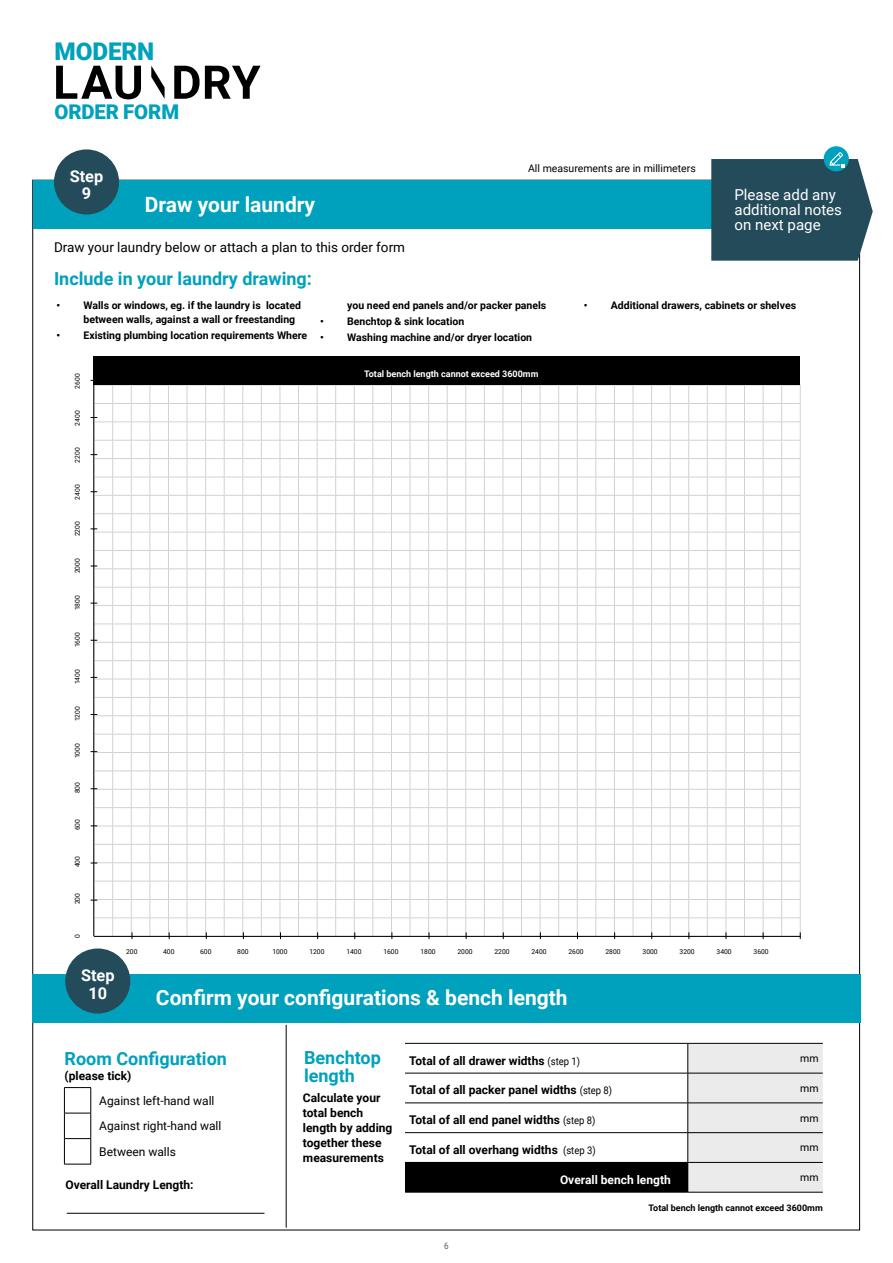
<style>
.page{position:relative;width:893px;height:1263px;background:#fff}
.page>*{position:absolute;margin:0;border:0;box-sizing:border-box;transform-origin:0 0}
.t1{font:900 24.3px "Roboto";letter-spacing:-.005em;color:#00a1bc}
.t2{font:700 21px "Roboto";color:#fff}
.t3{font:900 20.25px "Roboto";letter-spacing:-.005em;color:#00a1bc}
.t4{font:700 18px/18px "Roboto";color:#00a1bc}
.t5{font:700 16.35px/17.9px "Roboto";color:#fff;text-align:center}
.t6{font:15px/15px "Roboto";color:#fff}
.t7{font:13.5px "Roboto";color:#000}
.t8{font:700 12px/15px "Roboto";color:#000}
.t9{font:12px/25.5px "Roboto";color:#000}
.t10{font:700 12px "Roboto";color:#fff}
.t11{font:700 10.5px/13.5px "Roboto";color:#000}
.t12{font:10.5px "Roboto";color:#000}
.t13{font:700 9px "Roboto";color:#000}
.t14{font:700 9px "Roboto";color:#fff}
.t15{font:9px "Roboto";color:#58595b;scale:.9 1}
.t16{font:6.75px "Roboto";color:#000}
.s1{font-weight:400;font-size:10.5px}
</style>
<div class="page">
<svg style="left:151px;top:66px;width:14px;height:33px"></svg>
<svg style="left:174px;top:66px;width:87px;height:33px"></svg>
<svg style="left:56px;top:66px;width:85px;height:33px"></svg>
<div style="left:33px;top:180px;width:823px;height:49px;background:#00a1bc"></div>
<svg style="left:64px;top:1087px;width:28px;height:78px"></svg>
<div style="left:54px;top:149px;width:65px;height:65px;background:#244b5a;border-radius:50%"></div>
<div style="left:405px;top:1162px;width:283px;height:30px;background:#000"></div>
<hr style="left:405px;top:1073px;width:283px;height:1px;background:#000">
<hr style="left:405px;top:1102px;width:283px;height:1px;background:#000">
<hr style="left:405px;top:1132px;width:283px;height:1px;background:#000">
<hr style="left:405px;top:1043px;width:283px;height:1px;background:#000">
<hr style="left:405px;top:1192px;width:283px;height:1px;background:#000">
<hr style="left:688px;top:1192px;width:135px;height:1px;background:#000">
<svg style="left:688px;top:1043px;width:135px;height:149px;background:#e0e0e1"></svg>
<svg style="left:91px;top:380px;width:710px;height:559px"></svg>
<hr style="left:67px;top:1213px;width:197px;height:1px;background:#000">
<div style="left:824px;top:146px;width:25px;height:25px;background:#00a1bc;border-radius:50%"></div>
<svg style="left:711px;top:152px;width:162px;height:109px;background:#3a5f6d"></svg>
<div style="left:32px;top:974px;width:829px;height:49px;background:#00a1bc"></div>
<div style="left:65px;top:948px;width:65px;height:65px;background:#244b5a;border-radius:50%"></div>
<div style="left:94px;top:357px;width:706px;height:28px;background:#000"></div>
<hr style="left:286px;top:1025px;width:1px;height:203px;background:#000">
<h1 class="t1" style="left:54px;top:34px;width:101px">MODERN</h1>
<h3 class="t3" style="left:55px;top:98px;width:126px">ORDER FORM</h3>
<h3 class="t5" style="left:70px;top:166px;width:35px">Step<br>9</h3>
<h2 class="t2" style="left:145px;top:190px;width:172px">Draw your laundry</h2>
<p class="t7" style="left:54px;top:238px;width:353px">Draw your laundry below or attach a plan to this order form</p>
<h3 class="t4" style="left:54px;top:269px;width:259px">Include in your laundry drawing:</h3>
<p class="t12" style="left:528px;top:160px;width:169px">All measurements are in millimeters</p>
<h3 class="t6" style="left:734px;top:186px;width:109px">Please add any additional notes on next page</h3>
<p class="t11" style="left:83px;top:299px;width:219px;text-indent:-27px">• Walls or windows, eg. if the laundry is located between walls, against a wall or freestanding</p>
<p class="t11" style="left:56px;top:328px;width:252px">• Existing plumbing location requirements Where</p>
<p class="t16" style="left:73px;top:389px;width:17px;rotate:-90deg">2600</p>
<p class="t16" style="left:73px;top:425px;width:17px;rotate:-90deg">2400</p>
<p class="t16" style="left:73px;top:462px;width:17px;rotate:-90deg">2200</p>
<p class="t16" style="left:73px;top:499px;width:17px;rotate:-90deg">2400</p>
<p class="t16" style="left:73px;top:536px;width:17px;rotate:-90deg">2200</p>
<p class="t16" style="left:73px;top:573px;width:17px;rotate:-90deg">2000</p>
<p class="t16" style="left:73px;top:610px;width:17px;rotate:-90deg">1800</p>
<p class="t16" style="left:73px;top:647px;width:17px;rotate:-90deg">1600</p>
<p class="t16" style="left:73px;top:684px;width:17px;rotate:-90deg">1400</p>
<p class="t16" style="left:73px;top:721px;width:17px;rotate:-90deg">1200</p>
<p class="t16" style="left:73px;top:758px;width:17px;rotate:-90deg">1000</p>
<p class="t16" style="left:73px;top:793px;width:13px;rotate:-90deg">800</p>
<p class="t16" style="left:73px;top:830px;width:13px;rotate:-90deg">600</p>
<p class="t16" style="left:73px;top:867px;width:13px;rotate:-90deg">400</p>
<p class="t16" style="left:73px;top:904px;width:13px;rotate:-90deg">200</p>
<p class="t16" style="left:73px;top:937px;width:5px;rotate:-90deg">0</p>
<p class="t11" style="left:347px;top:299px;width:201px">you need end panels and/or packer panels</p>
<p class="t11" style="left:320px;top:314px;width:146px">• Benchtop &amp; sink location</p>
<p class="t11" style="left:320px;top:330px;width:214px">• Washing machine and/or dryer location</p>
<p class="t14" style="left:364px;top:367px;width:176px">Total bench length cannot exceed 3600mm</p>
<p class="t11" style="left:584px;top:299px;width:214px">• Additional drawers, cabinets or shelves</p>
<h3 class="t5" style="left:81px;top:965px;width:35px">Step<br>10</h3>
<p class="t16" style="left:126px;top:947px;width:13px">200</p>
<p class="t16" style="left:163px;top:947px;width:13px">400</p>
<p class="t16" style="left:200px;top:947px;width:13px">600</p>
<p class="t16" style="left:237px;top:947px;width:13px">800</p>
<p class="t16" style="left:272px;top:947px;width:17px">1000</p>
<p class="t16" style="left:309px;top:947px;width:17px">1200</p>
<p class="t16" style="left:346px;top:947px;width:17px">1400</p>
<p class="t16" style="left:383px;top:947px;width:17px">1600</p>
<p class="t16" style="left:420px;top:947px;width:17px">1800</p>
<p class="t16" style="left:457px;top:947px;width:17px">2000</p>
<p class="t16" style="left:494px;top:947px;width:17px">2200</p>
<p class="t16" style="left:531px;top:947px;width:17px">2400</p>
<p class="t16" style="left:568px;top:947px;width:17px">2600</p>
<p class="t16" style="left:605px;top:947px;width:17px">2800</p>
<p class="t16" style="left:642px;top:947px;width:17px">3000</p>
<p class="t16" style="left:680px;top:947px;width:17px">3200</p>
<p class="t16" style="left:717px;top:947px;width:17px">3400</p>
<p class="t16" style="left:754px;top:947px;width:17px">3600</p>
<h2 class="t2" style="left:156px;top:983px;width:413px">Confirm your configurations &amp; bench length</h2>
<h3 class="t4" style="left:65px;top:1049px;width:164px">Room Configuration</h3>
<p class="t8" style="left:65px;top:1068px;width:68px">(please tick)</p>
<p class="t9" style="left:99px;top:1087px;width:124px">Against left-hand wall<br>Against right-hand wall<br>Between walls</p>
<p class="t8" style="left:65px;top:1177px;width:130px">Overall Laundry Length:</p>
<h3 class="t4" style="left:304px;top:1047px;width:78px">Benchtop length</h3>
<p class="t8" style="left:303px;top:1090px;width:91px">Calculate your total bench length by adding together these measurements</p>
<p class="t8" style="left:409px;top:1052px;width:172px">Total of all drawer widths <span class="s1">(step 1)</span></p>
<p class="t12" style="left:800px;top:1051px;width:20px">mm</p>
<p class="t8" style="left:409px;top:1082px;width:204px">Total of all packer panel widths <span class="s1">(step 8)</span></p>
<p class="t12" style="left:800px;top:1081px;width:20px">mm</p>
<p class="t8" style="left:409px;top:1112px;width:188px">Total of all end panel widths <span class="s1">(step 8)</span></p>
<p class="t12" style="left:800px;top:1110px;width:20px">mm</p>
<p class="t8" style="left:409px;top:1141px;width:188px">Total of all overhang widths <span class="s1">(step 3)</span></p>
<p class="t12" style="left:800px;top:1140px;width:20px">mm</p>
<p class="t10" style="left:560px;top:1171px;width:112px">Overall bench length</p>
<p class="t12" style="left:800px;top:1170px;width:20px">mm</p>
<p class="t15" style="left:444px;top:1240px;width:7px">6</p>
<p class="t13" style="left:649px;top:1202px;width:176px">Total bench length cannot exceed 3600mm</p>
</div>
